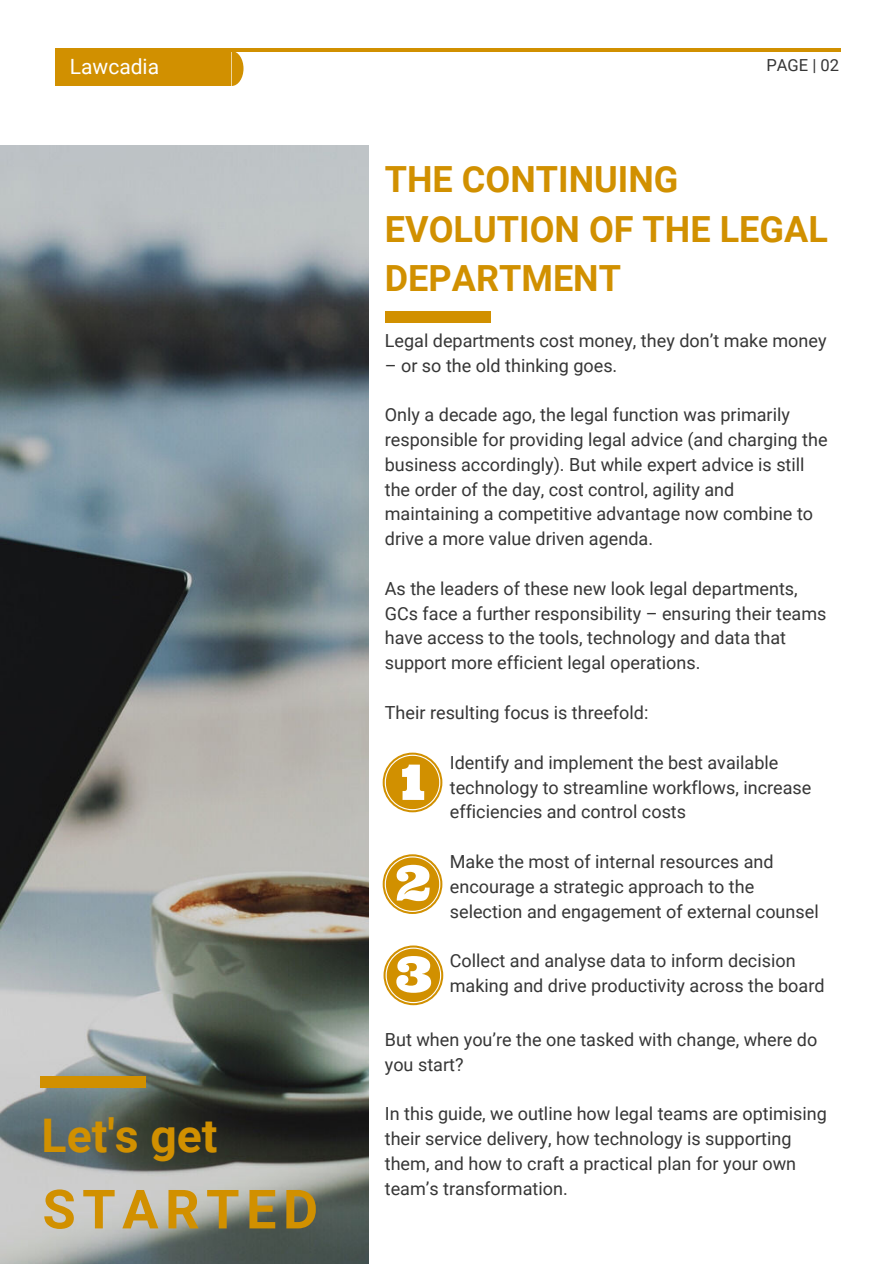
<style>
.page{position:relative;width:894px;height:1264px;background:#fff}
.page>*{position:absolute;margin:0;border:0;box-sizing:border-box;transform-origin:0 0}
.t1{font:700 54px "Roboto";letter-spacing:.12em;color:#d19000}
.t2{font:700 46.35px "Roboto";color:#d19000}
.t3{font:700 36px/49.5px "Roboto";color:#d19000}
.t4{font:21px "Roboto";color:#fff}
.t5{font:18px/24.8px "Roboto";color:#363636}
.t6{font:16.5px "Roboto";color:#363636}
</style>
<div class="page">
<img style="left:0;top:145px;width:368px;height:1118px">
<div style="left:40px;top:1076px;width:106px;height:11px;background:#d19000"></div>
<div style="left:385px;top:312px;width:105px;height:10px;background:#d19000"></div>
<div style="left:55px;top:52px;width:188px;height:34px;background:#d19000"></div>
<hr style="left:0;top:48px;width:893px;height:4px;background:#d19000">
<svg style="left:382px;top:752px;width:60px;height:60px"></svg>
<svg style="left:382px;top:854px;width:60px;height:60px"></svg>
<svg style="left:383px;top:945px;width:60px;height:60px"></svg>
<div style="left:0;top:23px;width:54px;height:67px;background:#fff"></div>
<div style="left:841px;top:32px;width:52px;height:67px;background:#fff"></div>
<p class="t4" style="left:70px;top:52px;width:91px">Lawcadia</p>
<h2 class="t2" style="left:42px;top:1102px;width:177px">Let's get</h2>
<h1 class="t1" style="left:42px;top:1171px;width:277px">STARTED</h1>
<p class="t6" style="left:766px;top:54px;width:74px">PAGE | 02</p>
<h3 class="t3" style="left:385px;top:153px;width:444px">THE CONTINUING<br>EVOLUTION OF THE LEGAL<br>DEPARTMENT</h3>
<p class="t5" style="left:385px;top:327px;width:443px">Legal departments cost money, they don’t make money</p>
<p class="t5" style="left:385px;top:352px;width:234px">– or so the old thinking goes.</p>
<p class="t5" style="left:385px;top:402px;width:444px">Only a decade ago, the legal function was primarily responsible for providing legal advice (and charging the business accordingly). But while expert advice is still the order of the day, cost control, agility and maintaining a competitive advantage now combine to drive a more value driven agenda.</p>
<p class="t5" style="left:385px;top:575px;width:443px">As the leaders of these new look legal departments, GCs face a further responsibility – ensuring their teams have access to the tools, technology and data that support more efficient legal operations.</p>
<p class="t5" style="left:385px;top:699px;width:265px">Their resulting focus is threefold:</p>
<p class="t5" style="left:449px;top:749px;width:363px">Identify and implement the best available technology to streamline workflows, increase efficiencies and control costs</p>
<p class="t5" style="left:449px;top:848px;width:370px">Make the most of internal resources and encourage a strategic approach to the selection and engagement of external counsel</p>
<p class="t5" style="left:449px;top:947px;width:376px">Collect and analyse data to inform decision making and drive productivity across the board</p>
<p class="t5" style="left:385px;top:1026px;width:434px">But when you’re the one tasked with change, where do you start?</p>
<p class="t5" style="left:385px;top:1100px;width:443px">In this guide, we outline how legal teams are optimising their service delivery, how technology is supporting them, and how to craft a practical plan for your own team’s transformation.</p>
</div>
